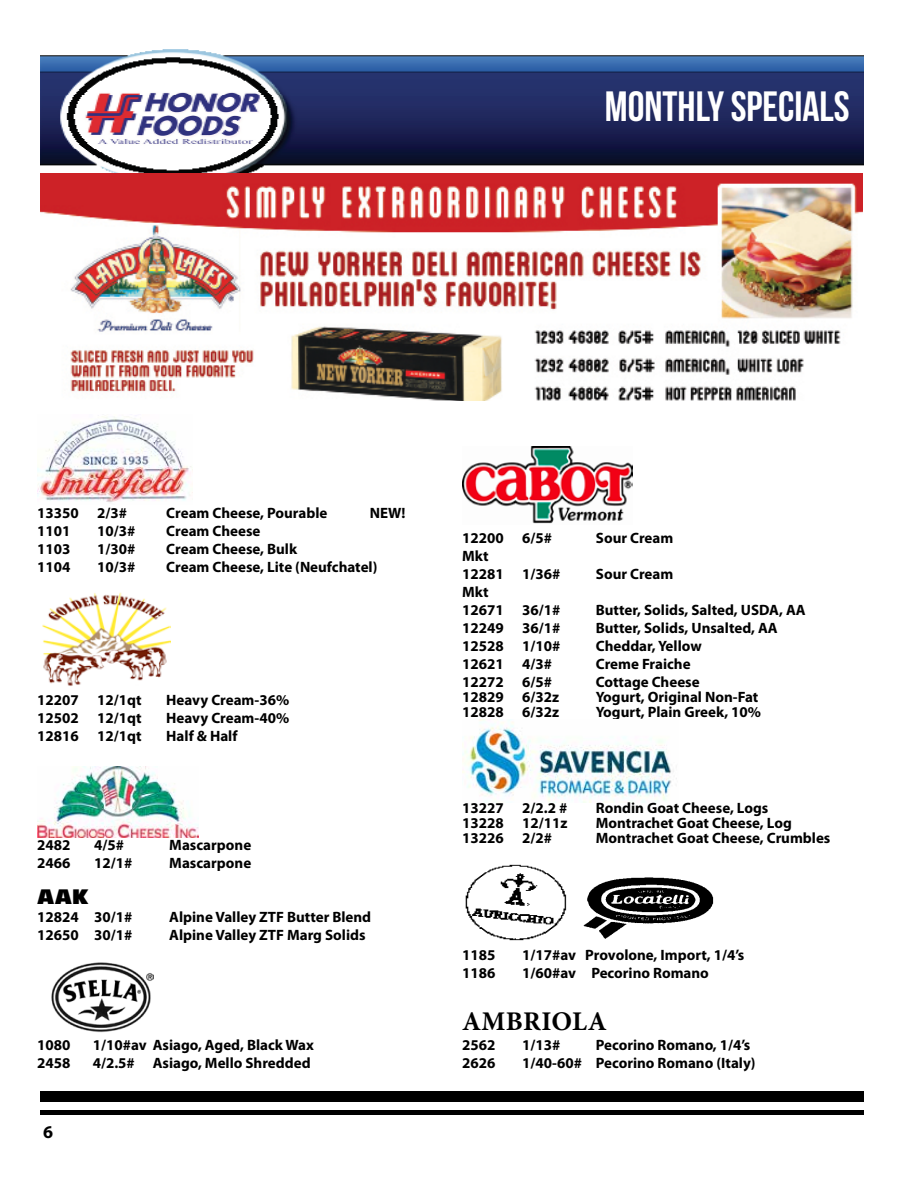
<style>
.page{position:relative;width:918px;height:1188px;background:#fff}
.page>*{position:absolute;margin:0;border:0;box-sizing:border-box;transform-origin:0 0}
.t1{font:42.3px "Bebas Neue";color:#fff}
.t2{font:700 27px "Minion Pro";letter-spacing:.01em;color:#000}
.t3{font:19.5px "Antique Olive Compact";color:#000}
.t4{font:700 18px "Myriad Pro";color:#000}
.t5{font:700 15px/18px "Myriad Pro";color:#000}
</style>
<div class="page">
<img style="left:41px;top:49px;width:823px;height:127px">
<div style="left:40px;top:1092px;width:824px;height:10px;background:#000"></div>
<hr style="left:40px;top:1110px;width:824px;height:4px;background:#000">
<img style="left:37px;top:416px;width:155px;height:86px">
<img style="left:42px;top:592px;width:129px;height:94px">
<img style="left:37px;top:766px;width:162px;height:72px">
<img style="left:51px;top:962px;width:103px;height:70px">
<img style="left:462px;top:447px;width:171px;height:77px">
<img style="left:462px;top:719px;width:215px;height:83px">
<img style="left:465px;top:864px;width:102px;height:77px">
<img style="left:583px;top:877px;width:131px;height:62px">
<img style="left:40px;top:174px;width:822px;height:227px">
<h1 class="t1" style="left:605px;top:83px;width:246px">MONTHLY SPECIALS</h1>
<p class="t5" style="left:37px;top:504px;width:91px">13350 2/3#</p>
<p class="t5" style="left:166px;top:504px;width:163px">Cream Cheese, Pourable</p>
<p class="t5" style="left:370px;top:504px;width:73px">NEW! Mkt</p>
<p class="t5" style="left:37px;top:522px;width:35px">1101</p>
<p class="t5" style="left:97px;top:522px;width:40px">10/3#</p>
<p class="t5" style="left:166px;top:522px;width:96px">Cream Cheese</p>
<p class="t5" style="left:37px;top:540px;width:35px">1103</p>
<p class="t5" style="left:97px;top:540px;width:40px">1/30#</p>
<p class="t5" style="left:166px;top:540px;width:132px">Cream Cheese, Bulk</p>
<p class="t5" style="left:37px;top:558px;width:35px">1104</p>
<p class="t5" style="left:97px;top:558px;width:40px">10/3#</p>
<p class="t5" style="left:166px;top:558px;width:213px">Cream Cheese, Lite (Neufchatel)</p>
<p class="t5" style="left:37px;top:690px;width:106px">12207 12/1qt</p>
<p class="t5" style="left:166px;top:690px;width:124px">Heavy Cream-36%</p>
<p class="t5" style="left:37px;top:708px;width:106px">12502 12/1qt</p>
<p class="t5" style="left:166px;top:708px;width:124px">Heavy Cream-40%</p>
<p class="t5" style="left:37px;top:726px;width:106px">12816 12/1qt</p>
<p class="t5" style="left:166px;top:726px;width:73px">Half &amp; Half</p>
<p class="t5" style="left:462px;top:528px;width:91px">12200 6/5#</p>
<p class="t5" style="left:596px;top:528px;width:79px">Sour Cream</p>
<p class="t5" style="left:462px;top:546px;width:100px">Mkt<br>12281 1/36#</p>
<p class="t5" style="left:596px;top:564px;width:79px">Sour Cream</p>
<p class="t5" style="left:462px;top:582px;width:100px">Mkt<br>12671 36/1#</p>
<p class="t5" style="left:596px;top:600px;width:211px">Butter, Solids, Salted, USDA, AA</p>
<p class="t5" style="left:462px;top:618px;width:100px">12249 36/1#</p>
<p class="t5" style="left:596px;top:618px;width:183px">Butter, Solids, Unsalted, AA</p>
<p class="t5" style="left:462px;top:636px;width:100px">12528 1/10#</p>
<p class="t5" style="left:596px;top:636px;width:107px">Cheddar, Yellow</p>
<p class="t5" style="left:462px;top:654px;width:91px">12621 4/3#</p>
<p class="t5" style="left:596px;top:654px;width:96px">Creme Fraiche</p>
<p class="t5" style="left:462px;top:672px;width:91px">12272 6/5#</p>
<p class="t5" style="left:596px;top:672px;width:105px">Cottage Cheese</p>
<p class="t5" style="left:462px;top:687px;width:98px">12829 6/32z</p>
<p class="t5" style="left:596px;top:687px;width:164px">Yogurt, Original Non-Fat</p>
<p class="t5" style="left:462px;top:702px;width:98px">12828 6/32z</p>
<p class="t5" style="left:596px;top:702px;width:167px">Yogurt, Plain Greek, 10%</p>
<p class="t5" style="left:37px;top:836px;width:35px">2482</p>
<p class="t5" style="left:94px;top:836px;width:31px">4/5#</p>
<p class="t5" style="left:169px;top:836px;width:83px">Mascarpone</p>
<p class="t5" style="left:37px;top:854px;width:35px">2466</p>
<p class="t5" style="left:94px;top:854px;width:40px">12/1#</p>
<p class="t5" style="left:169px;top:854px;width:83px">Mascarpone</p>
<h3 class="t3" style="left:37px;top:884px;width:53px">AAK</h3>
<p class="t5" style="left:37px;top:908px;width:97px">12824 30/1#</p>
<p class="t5" style="left:169px;top:908px;width:203px">Alpine Valley ZTF Butter Blend</p>
<p class="t5" style="left:37px;top:926px;width:97px">12650 30/1#</p>
<p class="t5" style="left:169px;top:926px;width:198px">Alpine Valley ZTF Marg Solids</p>
<p class="t5" style="left:37px;top:1036px;width:35px">1080</p>
<p class="t5" style="left:93px;top:1036px;width:223px">1/10#av Asiago, Aged, Black Wax</p>
<p class="t5" style="left:37px;top:1054px;width:35px">2458</p>
<p class="t5" style="left:93px;top:1054px;width:219px">4/2.5# Asiago, Mello Shredded</p>
<p class="t4" style="left:43px;top:1120px;width:11px">6</p>
<p class="t5" style="left:462px;top:798px;width:107px">13227 2/2.2 #</p>
<p class="t5" style="left:596px;top:798px;width:174px">Rondin Goat Cheese, Logs</p>
<p class="t5" style="left:462px;top:813px;width:107px">13228 12/11z</p>
<p class="t5" style="left:596px;top:813px;width:198px">Montrachet Goat Cheese, Log</p>
<p class="t5" style="left:462px;top:828px;width:91px">13226 2/2#</p>
<p class="t5" style="left:596px;top:828px;width:271px">Montrachet Goat Cheese, Crumbles Mkt</p>
<p class="t5" style="left:462px;top:945px;width:35px">1185</p>
<p class="t5" style="left:522px;top:945px;width:224px">1/17#av Provolone, Import, 1/4’s</p>
<p class="t5" style="left:462px;top:963px;width:35px">1186</p>
<p class="t5" style="left:522px;top:963px;width:188px">1/60#av Pecorino Romano</p>
<h2 class="t2" style="left:462px;top:1003px;width:146px">AMBRIOLA</h2>
<p class="t5" style="left:462px;top:1035px;width:35px">2562</p>
<p class="t5" style="left:522px;top:1035px;width:40px">1/13#</p>
<p class="t5" style="left:596px;top:1035px;width:156px">Pecorino Romano, 1/4’s</p>
<p class="t5" style="left:462px;top:1053px;width:35px">2626</p>
<p class="t5" style="left:522px;top:1053px;width:235px">1/40-60# Pecorino Romano (Italy)</p>
</div>
